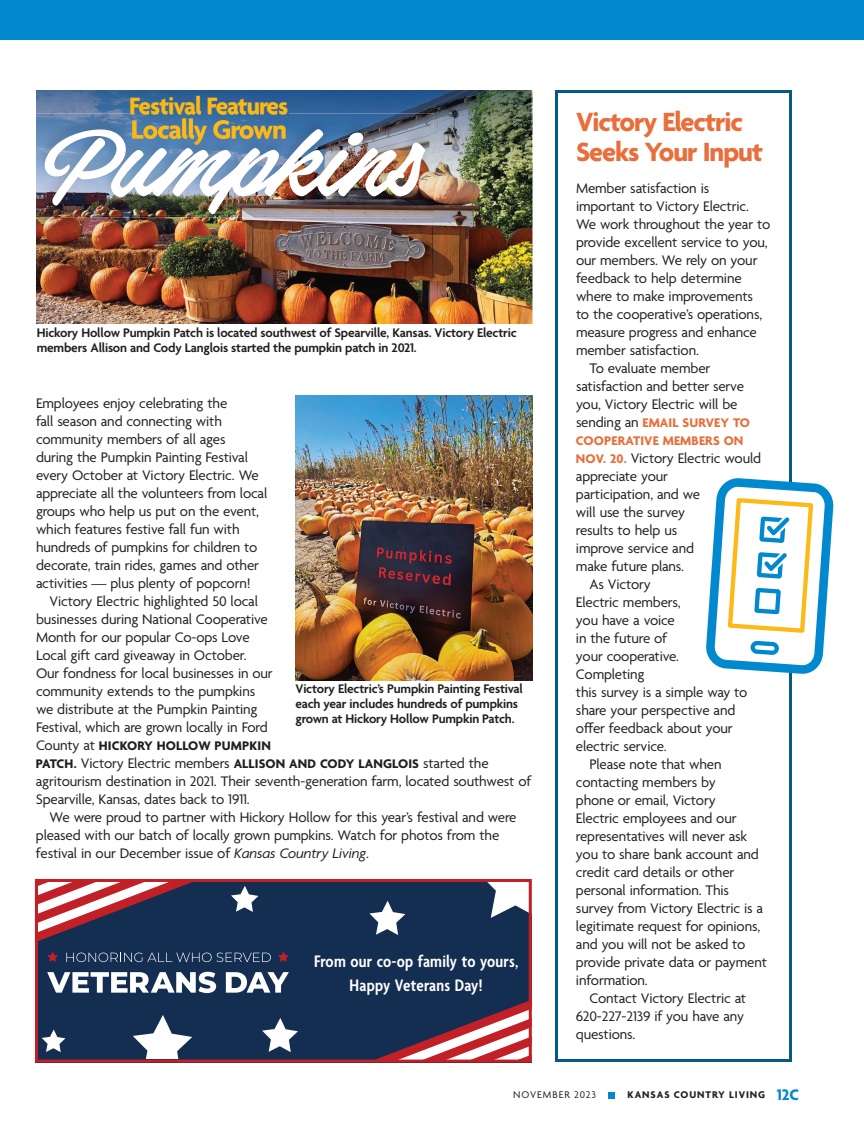
<style>
.page{position:relative;width:864px;height:1134px;background:#fff}
.page>*{position:absolute;margin:0;border:0;box-sizing:border-box;transform-origin:0 0}
.t1{font:700 28.5px/29.7px "Agenda";letter-spacing:-.035em;color:#e86e3b}
.t2{font:700 25.5px "Agenda";letter-spacing:-.04em;color:#fcb814}
.t3{font:600 condensed 18px/24px "Agenda";letter-spacing:.015em;color:#fff;text-align:center}
.t4{font:15px/18px "Agenda";letter-spacing:-.01em;color:#231f20}
.t5{font:15px "Agenda";letter-spacing:-.03em;color:#231f20}
.t6{font:600 13.5px/15px "Agenda";letter-spacing:-.015em;color:#231f20}
.t7{font:700 13.5px/18px "Agenda";letter-spacing:.01em;color:#e86e3b}
.t8{font:700 13.5px "Agenda";letter-spacing:.01em;color:#231f20}
.t9{font:700 10.5px "Agenda";letter-spacing:.09em;color:#231f20}
.t10{font:10.5px "Agenda";letter-spacing:.09em;color:#231f20}
.s1{font-weight:400;font-size:15px}
.s2{font-weight:700;font-size:13.5px}
.s3{font-style:italic}
.s4{font-weight:400;font-size:15px;color:#231f20}
.s5{font-weight:700;font-size:13.5px;color:#e86e3b}
.s6{font-size:16.5px;color:#0089cf}
</style>
<div class="page">
<div style="left:555px;top:90px;width:237px;height:972px;border:3px solid #075a88"></div>
<img style="left:36px;top:215px;width:496px;height:109px">
<img style="left:36px;top:90px;width:496px;height:41px">
<img style="left:434px;top:131px;width:98px;height:84px">
<img style="left:131px;top:96px;width:157px;height:18px">
<div style="left:35px;top:879px;width:497px;height:184px;background:#132e50"></div>
<svg style="left:377px;top:1001px;width:151px;height:58px"></svg>
<svg style="left:39px;top:883px;width:151px;height:58px"></svg>
<svg style="left:488px;top:883px;width:40px;height:35px"></svg>
<svg style="left:133px;top:1015px;width:59px;height:44px"></svg>
<svg style="left:262px;top:1018px;width:36px;height:34px"></svg>
<svg style="left:231px;top:886px;width:27px;height:26px"></svg>
<svg style="left:42px;top:1029px;width:23px;height:23px"></svg>
<svg style="left:47px;top:972px;width:169px;height:21px"></svg>
<svg style="left:226px;top:972px;width:63px;height:21px"></svg>
<svg style="left:66px;top:953px;width:205px;height:9px"></svg>
<svg style="left:278px;top:952px;width:11px;height:10px"></svg>
<svg style="left:47px;top:952px;width:11px;height:10px"></svg>
<div style="left:35px;top:879px;width:497px;height:184px;border:3px solid #c12026"></div>
<svg style="left:369px;top:901px;width:36px;height:34px"></svg>
<img style="left:36px;top:215px;width:398px;height:3px">
<img style="left:36px;top:114px;width:398px;height:101px">
<img style="left:132px;top:118px;width:155px;height:11px">
<img style="left:40px;top:129px;width:388px;height:87px">
<svg style="left:706px;top:477px;width:128px;height:198px"></svg>
<img style="left:296px;top:395px;width:236px;height:285px">
<div style="left:608px;top:1092px;width:7px;height:7px;background:#0089cf"></div>
<div style="left:0;top:0;width:864px;height:40px;background:#0089cf"></div>
<h2 class="t2" style="left:129px;top:93px;width:161px">Festival Features</h2>
<p class="t6" style="left:37px;top:326px;width:482px">Hickory Hollow Pumpkin Patch is located southwest of Spearville, Kansas. Victory Electric members Allison and Cody Langlois started the pumpkin patch in 2021.</p>
<p class="t4" style="left:36px;top:395px;width:233px">Employees enjoy celebrating the<br>fall season and connecting with community members of all ages<br>during the Pumpkin Painting Festival every October at Victory Electric. We appreciate all the volunteers from local groups who help us put on the event, which features festive fall fun with hundreds of pumpkins for children to decorate, train rides, games and other activities — plus plenty of popcorn!</p>
<p class="t4" style="left:36px;top:593px;width:238px;text-indent:14px">Victory Electric highlighted 50 local businesses during National Cooperative Month for our popular Co-ops Love Local gift card giveaway in October.<br>Our fondness for local businesses in our community extends to the pumpkins we distribute at the Pumpkin Painting Festival, which are grown locally in Ford</p>
<p class="t8" style="left:36px;top:738px;width:236px"><span class="s1">County at</span> HICKORY HOLLOW PUMPKIN</p>
<p class="t4" style="left:36px;top:755px;width:497px"><span class="s2">PATCH.</span> Victory Electric members <span class="s2">ALLISON AND CODY LANGLOIS</span> started the agritourism destination in 2021. Their seventh-generation farm, located southwest of<br>Spearville, Kansas, dates back to 1911.</p>
<p class="t4" style="left:36px;top:809px;width:482px;text-indent:14px">We were proud to partner with Hickory Hollow for this year’s festival and were pleased with our batch of locally grown pumpkins. Watch for photos from the festival in our December issue of <span class="s3">Kansas Country Living</span>.</p>
<p class="t6" style="left:296px;top:682px;width:229px">Victory Electric’s Pumpkin Painting Festival each year includes hundreds of pumpkins grown at Hickory Hollow Pumpkin Patch.</p>
<p class="t3" style="left:314px;top:950px;width:206px">From our co-op family to yours,<br>Happy Veterans Day!</p>
<h1 class="t1" style="left:576px;top:109px;width:188px">Victory Electric<br>Seeks Your Input</h1>
<p class="t4" style="left:576px;top:180px;width:135px">Member satisfaction is</p>
<p class="t4" style="left:576px;top:198px;width:175px">important to Victory Electric.</p>
<p class="t4" style="left:576px;top:216px;width:196px">We work throughout the year to</p>
<p class="t4" style="left:576px;top:234px;width:193px">provide excellent service to you,</p>
<p class="t4" style="left:576px;top:252px;width:183px">our members. We rely on your</p>
<p class="t4" style="left:576px;top:270px;width:167px">feedback to help determine</p>
<p class="t4" style="left:576px;top:288px;width:179px">where to make improvements</p>
<p class="t4" style="left:576px;top:306px;width:188px">to the cooperative’s operations,</p>
<p class="t4" style="left:576px;top:324px;width:182px">measure progress and enhance</p>
<p class="t4" style="left:576px;top:342px;width:124px">member satisfaction.</p>
<p class="t4" style="left:590px;top:360px;width:122px">To evaluate member</p>
<p class="t4" style="left:576px;top:378px;width:170px">satisfaction and better serve</p>
<p class="t4" style="left:576px;top:396px;width:163px">you, Victory Electric will be</p>
<p class="t7" style="left:576px;top:414px;width:176px"><span class="s4">sending an</span> EMAIL SURVEY TO<br>COOPERATIVE MEMBERS ON</p>
<p class="t4" style="left:576px;top:450px;width:187px"><span class="s5">NOV. 20.</span> Victory Electric would</p>
<p class="t4" style="left:576px;top:468px;width:94px">appreciate your</p>
<p class="t4" style="left:576px;top:486px;width:126px">participation, and we</p>
<p class="t4" style="left:576px;top:504px;width:111px">will use the survey</p>
<p class="t4" style="left:576px;top:522px;width:103px">results to help us</p>
<p class="t4" style="left:576px;top:540px;width:120px">improve service and</p>
<p class="t4" style="left:576px;top:558px;width:110px">make future plans.</p>
<p class="t4" style="left:589px;top:576px;width:63px">As Victory</p>
<p class="t4" style="left:576px;top:594px;width:106px">Electric members,</p>
<p class="t5" style="left:576px;top:612px;width:100px">you have a voice</p>
<p class="t4" style="left:576px;top:630px;width:93px">in the future of</p>
<p class="t4" style="left:576px;top:648px;width:105px">your cooperative.</p>
<p class="t4" style="left:576px;top:666px;width:70px">Completing</p>
<p class="t4" style="left:576px;top:684px;width:173px">this survey is a simple way to</p>
<p class="t4" style="left:576px;top:702px;width:161px">share your perspective and</p>
<p class="t4" style="left:576px;top:720px;width:158px">offer feedback about your</p>
<p class="t4" style="left:576px;top:738px;width:92px">electric service.</p>
<p class="t4" style="left:589px;top:756px;width:134px">Please note that when</p>
<p class="t4" style="left:576px;top:774px;width:141px">contacting members by</p>
<p class="t4" style="left:576px;top:792px;width:141px">phone or email, Victory</p>
<p class="t4" style="left:576px;top:810px;width:162px">Electric employees and our</p>
<p class="t4" style="left:576px;top:828px;width:173px">representatives will never ask</p>
<p class="t4" style="left:576px;top:846px;width:184px">you to share bank account and</p>
<p class="t4" style="left:576px;top:864px;width:160px">credit card details or other</p>
<p class="t4" style="left:576px;top:882px;width:155px">personal information. This</p>
<p class="t4" style="left:576px;top:900px;width:189px">survey from Victory Electric is a</p>
<p class="t4" style="left:576px;top:918px;width:186px">legitimate request for opinions,</p>
<p class="t4" style="left:576px;top:936px;width:171px">and you will not be asked to</p>
<p class="t4" style="left:576px;top:954px;width:193px">provide private data or payment</p>
<p class="t4" style="left:576px;top:972px;width:73px">information.</p>
<p class="t4" style="left:589px;top:990px;width:158px">Contact Victory Electric at</p>
<p class="t4" style="left:576px;top:1008px;width:170px">620-227-2139 if you have any</p>
<p class="t4" style="left:576px;top:1026px;width:61px">questions.</p>
<p class="t10" style="left:513px;top:1089px;width:84px">NOVEMBER 2023</p>
<p class="t9" style="left:628px;top:1089px;width:173px">KANSAS COUNTRY LIVING <span class="s6">12C</span></p>
</div>
